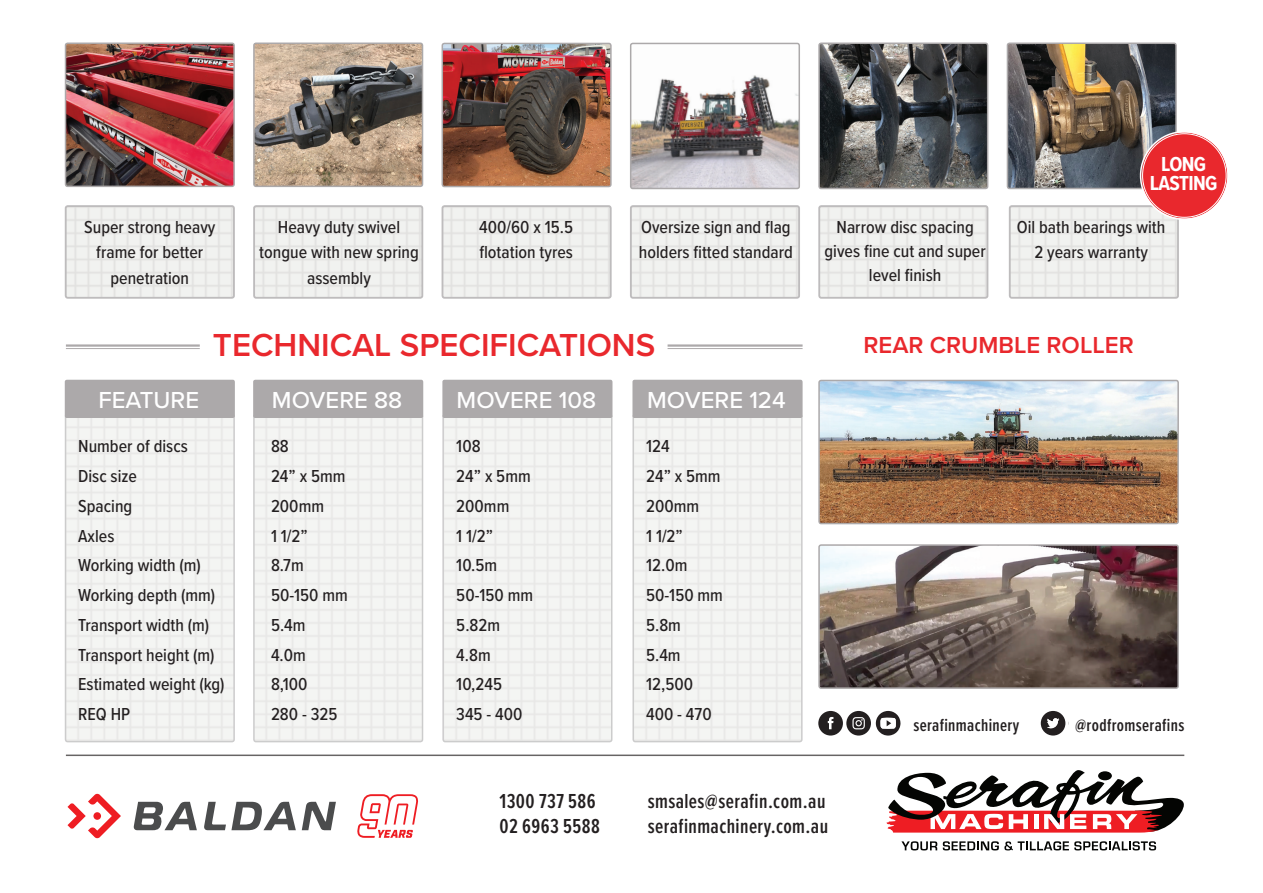
<style>
.page{position:relative;width:1263px;height:893px;background:#fff}
.page>*{position:absolute;margin:0;border:0;box-sizing:border-box;transform-origin:0 0}
.t1{font:600 33px "Proxima Nova";color:#e9282d}
.t2{font:500 24px "Proxima Nova";color:#fff}
.t3{font:600 24px "Proxima Nova";color:#e9282d}
.t4{font:600 21px/25.2px "Proxima Nova Ex Cn";letter-spacing:.02em;color:#231f20}
.t5{font:700 21px "Proxima Nova Cond";letter-spacing:-.03em;color:#fff}
.Body{font:500 18px/25.5px "Proxima Nova Cond";color:#231f20;text-align:center}
.t6{font:600 18px "Proxima Nova Ex Cn";letter-spacing:.02em;color:#231f20}
</style>
<div class="page">
<div style="left:65px;top:414px;width:170px;height:328px;border:2px solid #abaaab;border-radius:2px"></div>
<div style="left:253px;top:414px;width:170px;height:328px;border:2px solid #abaaab;border-radius:2px"></div>
<div style="left:442px;top:414px;width:170px;height:328px;border:2px solid #abaaab;border-radius:2px"></div>
<div style="left:632px;top:414px;width:170px;height:328px;border:2px solid #abaaab;border-radius:2px"></div>
<div style="left:65px;top:380px;width:170px;height:38px;background:#aca9aa;border-radius:2px"></div>
<div style="left:253px;top:380px;width:170px;height:38px;background:#aca9aa;border-radius:2px"></div>
<div style="left:442px;top:380px;width:170px;height:38px;background:#aca9aa;border-radius:2px"></div>
<div style="left:632px;top:380px;width:170px;height:38px;background:#aca9aa;border-radius:2px"></div>
<img style="left:68px;top:46px;width:164px;height:138px">
<div style="left:65px;top:43px;width:170px;height:144px;border:2px solid #aca9aa;border-radius:2px"></div>
<img style="left:256px;top:46px;width:164px;height:138px">
<div style="left:253px;top:43px;width:170px;height:144px;border:2px solid #aca9aa;border-radius:2px"></div>
<img style="left:444px;top:46px;width:165px;height:138px">
<div style="left:441px;top:43px;width:171px;height:144px;border:2px solid #aca9aa;border-radius:2px"></div>
<img style="left:68px;top:208px;width:164px;height:88px">
<div style="left:65px;top:205px;width:170px;height:94px;border:2px solid #aba9aa;border-radius:2px"></div>
<img style="left:256px;top:208px;width:164px;height:88px">
<div style="left:253px;top:205px;width:170px;height:94px;border:2px solid #aba9aa;border-radius:2px"></div>
<img style="left:444px;top:208px;width:165px;height:88px">
<div style="left:441px;top:205px;width:171px;height:94px;border:2px solid #aba9aa;border-radius:2px"></div>
<img style="left:633px;top:208px;width:164px;height:88px">
<div style="left:630px;top:205px;width:170px;height:94px;border:2px solid #aba9aa;border-radius:2px"></div>
<img style="left:821px;top:208px;width:164px;height:88px">
<div style="left:818px;top:205px;width:170px;height:94px;border:2px solid #aba9aa;border-radius:2px"></div>
<img style="left:1012px;top:208px;width:164px;height:88px">
<div style="left:1009px;top:205px;width:170px;height:94px;border:2px solid #aba9aa;border-radius:2px"></div>
<img style="left:633px;top:75px;width:164px;height:111px">
<div style="left:630px;top:43px;width:170px;height:146px;border:2px solid #aca9aa;border-radius:2px"></div>
<img style="left:821px;top:43px;width:167px;height:143px">
<div style="left:818px;top:43px;width:170px;height:146px;border:2px solid #aca9aa;border-radius:2px"></div>
<img style="left:821px;top:383px;width:355px;height:138px">
<div style="left:818px;top:380px;width:361px;height:144px;border:2px solid #aca9aa;border-radius:2px"></div>
<img style="left:1007px;top:43px;width:167px;height:143px">
<div style="left:1007px;top:43px;width:170px;height:146px;border:2px solid #aca9aa;border-radius:2px"></div>
<img style="left:821px;top:547px;width:355px;height:139px">
<div style="left:818px;top:544px;width:361px;height:145px;border:2px solid #aca9aa;border-radius:2px"></div>
<div style="left:1141px;top:132px;width:86px;height:87px;background:#e9282d;border-radius:50%"></div>
<div style="left:1140px;top:131px;width:89px;height:89px;border:2px solid #fff;border-radius:50%"></div>
<hr style="left:66px;top:344px;width:134px;height:3px;background:#aca9aa">
<hr style="left:66px;top:348px;width:134px;height:1px;background:#aca9aa">
<hr style="left:667px;top:344px;width:135px;height:3px;background:#aca9aa">
<hr style="left:667px;top:348px;width:135px;height:1px;background:#aca9aa">
<div style="left:818px;top:711px;width:25px;height:24px;background:#231f20;border-radius:50%"></div>
<svg style="left:828px;top:717px;width:5px;height:12px"></svg>
<div style="left:846px;top:711px;width:25px;height:24px;background:#231f20;border-radius:50%"></div>
<svg style="left:852px;top:717px;width:13px;height:12px"></svg>
<svg style="left:876px;top:711px;width:24px;height:24px"></svg>
<svg style="left:1041px;top:711px;width:24px;height:24px"></svg>
<svg style="left:901px;top:841px;width:36px;height:9px"></svg>
<svg style="left:943px;top:841px;width:213px;height:9px"></svg>
<svg style="left:887px;top:770px;width:297px;height:63px"></svg>
<hr style="left:66px;top:755px;width:1118px;height:1px;background:#676464">
<svg style="left:68px;top:793px;width:53px;height:46px"></svg>
<svg style="left:134px;top:802px;width:202px;height:28px"></svg>
<svg style="left:357px;top:794px;width:61px;height:44px"></svg>
<p class="t5" style="left:1161px;top:148px;width:46px">LONG</p>
<p class="t5" style="left:1150px;top:168px;width:69px">LASTING</p>
<p class="Body" style="left:84px;top:213px;width:133px">Super strong heavy frame for better penetration</p>
<p class="Body" style="left:479px;top:213px;width:95px;text-align:left">400/60 x 15.5 flotation tyres</p>
<p class="Body" style="left:259px;top:213px;width:161px">Heavy duty swivel tongue with new spring assembly</p>
<p class="Body" style="left:639px;top:213px;width:156px;text-align:left">Oversize sign and flag holders fitted standard</p>
<p class="Body" style="left:824px;top:214px;width:163px;line-height:24px">Narrow disc spacing gives fine cut and super level finish</p>
<p class="Body" style="left:1017px;top:213px;width:150px">Oil bath bearings with<br>2 years warranty</p>
<p class="t1" style="left:213px;top:326px;width:444px">TECHNICAL SPECIFICATIONS</p>
<p class="t3" style="left:863px;top:331px;width:272px">REAR CRUMBLE ROLLER</p>
<p class="t2" style="left:98px;top:385px;width:102px">FEATURE</p>
<p class="t2" style="left:272px;top:385px;width:132px">MOVERE 88</p>
<p class="t2" style="left:457px;top:385px;width:141px">MOVERE 108</p>
<p class="t2" style="left:647px;top:385px;width:140px">MOVERE 124</p>
<p class="Body" style="left:78px;top:433px;width:111px">Number of discs</p>
<p class="Body" style="left:78px;top:463px;width:60px">Disc size</p>
<p class="Body" style="left:78px;top:492px;width:56px">Spacing</p>
<p class="Body" style="left:78px;top:522px;width:38px">Axles</p>
<p class="Body" style="left:78px;top:552px;width:124px">Working width (m)</p>
<p class="Body" style="left:78px;top:582px;width:139px">Working depth (mm)</p>
<p class="Body" style="left:78px;top:611px;width:133px">Transport width (m)</p>
<p class="Body" style="left:78px;top:641px;width:138px">Transport height (m)</p>
<p class="Body" style="left:78px;top:671px;width:148px">Estimated weight (kg)</p>
<p class="Body" style="left:78px;top:701px;width:54px">REQ HP</p>
<p class="Body" style="left:271px;top:433px;width:19px">88</p>
<p class="Body" style="left:271px;top:463px;width:76px">24” x 5mm</p>
<p class="Body" style="left:271px;top:492px;width:55px">200mm</p>
<p class="Body" style="left:271px;top:522px;width:38px">1 1/2”</p>
<p class="Body" style="left:271px;top:552px;width:34px">8.7m</p>
<p class="Body" style="left:271px;top:582px;width:78px">50-150 mm</p>
<p class="Body" style="left:271px;top:611px;width:36px">5.4m</p>
<p class="Body" style="left:271px;top:641px;width:36px">4.0m</p>
<p class="Body" style="left:271px;top:671px;width:38px">8,100</p>
<p class="Body" style="left:271px;top:701px;width:68px">280 - 325</p>
<p class="Body" style="left:456px;top:433px;width:26px">108</p>
<p class="Body" style="left:456px;top:463px;width:76px">24” x 5mm</p>
<p class="Body" style="left:456px;top:492px;width:55px">200mm</p>
<p class="Body" style="left:456px;top:522px;width:38px">1 1/2”</p>
<p class="Body" style="left:456px;top:552px;width:42px">10.5m</p>
<p class="Body" style="left:456px;top:582px;width:78px">50-150 mm</p>
<p class="Body" style="left:456px;top:611px;width:45px">5.82m</p>
<p class="Body" style="left:456px;top:641px;width:36px">4.8m</p>
<p class="Body" style="left:456px;top:671px;width:47px">10,245</p>
<p class="Body" style="left:456px;top:701px;width:68px">345 - 400</p>
<p class="Body" style="left:646px;top:433px;width:25px">124</p>
<p class="Body" style="left:646px;top:463px;width:76px">24” x 5mm</p>
<p class="Body" style="left:646px;top:492px;width:55px">200mm</p>
<p class="Body" style="left:646px;top:522px;width:38px">1 1/2”</p>
<p class="Body" style="left:646px;top:552px;width:43px">12.0m</p>
<p class="Body" style="left:646px;top:582px;width:78px">50-150 mm</p>
<p class="Body" style="left:646px;top:611px;width:36px">5.8m</p>
<p class="Body" style="left:646px;top:641px;width:36px">5.4m</p>
<p class="Body" style="left:646px;top:671px;width:48px">12,500</p>
<p class="Body" style="left:646px;top:701px;width:67px">400 - 470</p>
<p class="t4" style="left:500px;top:788px;width:98px">1300 737 586</p>
<p class="t4" style="left:500px;top:813px;width:102px">02 6963 5588</p>
<p class="t4" style="left:648px;top:788px;width:182px">smsales@serafin.com.au serafinmachinery.com.au</p>
<p class="t6" style="left:913px;top:714px;width:107px">serafinmachinery</p>
<p class="t6" style="left:1075px;top:714px;width:111px">@rodfromserafins</p>
</div>
